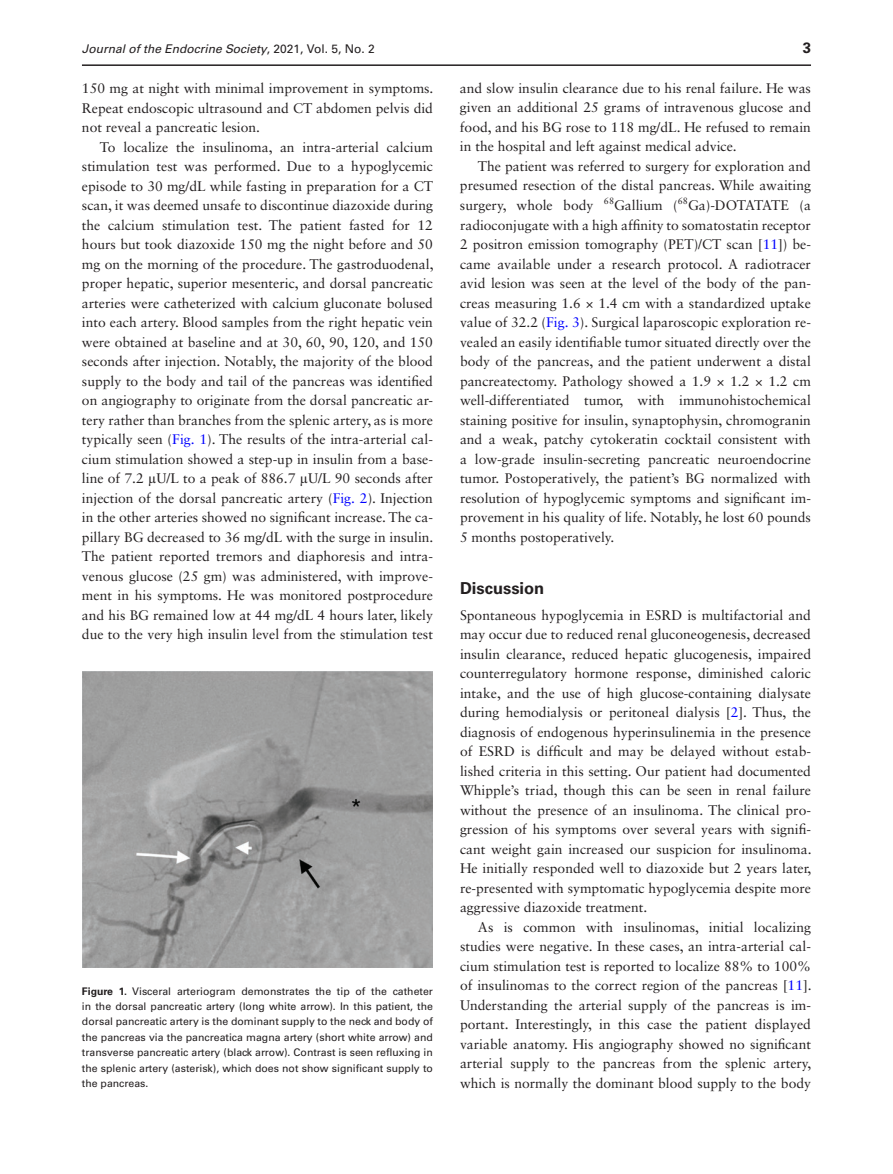
<style>
.page{position:relative;width:893px;height:1174px;background:#fff}
.page>*{position:absolute;margin:0;border:0;box-sizing:border-box;transform-origin:0 0}
.t1{font:700 16.5px "Univers LT Std";color:#231f20}
.t2{font:700 15px "Univers LT Std";color:#231f20}
.t3{font:13.8px/19.5px "Sabon LT Std";color:#231f20;text-align:justify}
.t4{font:italic 12px "Univers LT Std";color:#231f20}
.t5{font:10.5px/15.3px "Univers LT Std";color:#231f20;text-align:justify}
.t6{font:9.15px "Sabon LT Std";color:#231f20}
.s1{font-style:normal}
.s2{color:#00f}
.s3{font-family:"Gandhari Unicode"}
.s4{font-weight:700}
</style>
<div class="page">
<hr style="left:82px;top:64px;width:729px;height:2px;background:#231f20">
<img style="left:83px;top:671px;width:349px;height:296px">
<p class="t4" style="left:82px;top:42px;width:294px">Journal of the Endocrine Society<span class="s1">, 2021, Vol. 5, No. 2</span></p>
<p class="t2" style="left:803px;top:39px;width:10px">3</p>
<p class="t3" style="left:82px;top:78px;width:353px">150 mg at night with minimal improvement in symptoms.<br>Repeat endoscopic ultrasound and CT abdomen pelvis did not reveal a pancreatic lesion.</p>
<p class="t3" style="left:82px;top:137px;width:353px;text-indent:18px">To localize the insulinoma, an intra-arterial calcium stimulation test was performed. Due to a hypoglycemic episode to 30 mg/dL while fasting in preparation for a CT scan, it was deemed unsafe to discontinue diazoxide during the calcium stimulation test. The patient fasted for 12 hours but took diazoxide 150 mg the night before and 50 mg on the morning of the procedure. The gastroduodenal, proper hepatic, superior mesenteric, and dorsal pancreatic arteries were catheterized with calcium gluconate bolused into each artery. Blood samples from the right hepatic vein were obtained at baseline and at 30, 60, 90, 120, and 150 seconds after injection. Notably, the majority of the blood supply to the body and tail of the pancreas was identified on angiography to originate from the dorsal pancreatic ar&shy;tery rather than branches from the splenic artery, as is more typically seen (<span class="s2">Fig. 1</span>). The results of the intra-arterial cal&shy;cium stimulation showed a step-up in insulin from a base&shy;line of 7.2 <span class="s3">μ</span>U/L to a peak of 886.7 <span class="s3">μ</span>U/L 90 seconds after injection of the dorsal pancreatic artery (<span class="s2">Fig. 2</span>). Injection in the other arteries showed no significant increase. The ca&shy;pillary BG decreased to 36 mg/dL with the surge in insulin.<br>The patient reported tremors and diaphoresis and intra&shy;venous glucose (25 gm) was administered, with improve&shy;ment in his symptoms. He was monitored postprocedure and his BG remained low at 44 mg/dL 4 hours later, likely due to the very high insulin level from the stimulation test</p>
<p class="t3" style="left:460px;top:78px;width:353px">and slow insulin clearance due to his renal failure. He was given an additional 25 grams of intravenous glucose and food, and his BG rose to 118 mg/dL. He refused to remain in the hospital and left against medical advice.</p>
<p class="t3" style="left:460px;top:156px;width:353px;text-indent:18px">The patient was referred to surgery for exploration and presumed resection of the distal pancreas. While awaiting surgery, whole body <sup>68</sup>Gallium (</p>
<p class="t6" style="left:678px;top:195px;width:12px">68</p>
<p class="t3" style="left:460px;top:195px;width:353px;text-indent:228px">Ga)-DOTATATE (a radioconjugate with a high affinity to somatostatin receptor 2 positron emission tomography (PET)/CT scan [<span class="s2">11</span>]) be&shy;came available under a research protocol. A radiotracer avid lesion was seen at the level of the body of the pan&shy;creas measuring 1.6 × 1.4 cm with a standardized uptake value of 32.2 (<span class="s2">Fig. 3</span>). Surgical laparoscopic exploration re&shy;vealed an easily identifiable tumor situated directly over the body of the pancreas, and the patient underwent a distal pancreatectomy. Pathology showed a 1.9 × 1.2 × 1.2 cm well-differentiated tumor, with immunohistochemical staining positive for insulin, synaptophysin, chromogranin and a weak, patchy cytokeratin cocktail consistent with a low-grade insulin-secreting pancreatic neuroendocrine tumor. Postoperatively, the patient’s BG normalized with resolution of hypoglycemic symptoms and significant im&shy;provement in his quality of life. Notably, he lost 60 pounds 5 months postoperatively.</p>
<p class="t1" style="left:460px;top:578px;width:86px">Discussion</p>
<p class="t3" style="left:460px;top:605px;width:353px">Spontaneous hypoglycemia in ESRD is multifactorial and may occur due to reduced renal gluconeogenesis, decreased insulin clearance, reduced hepatic glucogenesis, impaired counterregulatory hormone response, diminished caloric intake, and the use of high glucose-containing dialysate during hemodialysis or peritoneal dialysis [<span class="s2">2</span>]. Thus, the diagnosis of endogenous hyperinsulinemia in the presence of ESRD is difficult and may be delayed without estab&shy;lished criteria in this setting. Our patient had documented Whipple’s triad, though this can be seen in renal failure without the presence of an insulinoma. The clinical pro&shy;gression of his symptoms over several years with signifi&shy;cant weight gain increased our suspicion for insulinoma.<br>He initially responded well to diazoxide but 2 years later, re-presented with symptomatic hypoglycemia despite more aggressive diazoxide treatment.</p>
<p class="t3" style="left:460px;top:917px;width:353px;text-indent:18px">As is common with insulinomas, initial localizing studies were negative. In these cases, an intra-arterial cal&shy;cium stimulation test is reported to localize 88% to 100% of insulinomas to the correct region of the pancreas [<span class="s2">11</span>].<br>Understanding the arterial supply of the pancreas is im&shy;portant. Interestingly, in this case the patient displayed variable anatomy. His angiography showed no significant arterial supply to the pancreas from the splenic artery, which is normally the dominant blood supply to the body</p>
<p class="t5" style="left:82px;top:983px;width:353px"><span class="s4">Figure 1.</span> Visceral arteriogram demonstrates the tip of the catheter in the dorsal pancreatic artery (long white arrow). In this patient, the dorsal pancreatic artery is the dominant supply to the neck and body of the pancreas via the pancreatica magna artery (short white arrow) and transverse pancreatic artery (black arrow). Contrast is seen refluxing in the splenic artery (asterisk), which does not show significant supply to the pancreas.</p>
</div>
